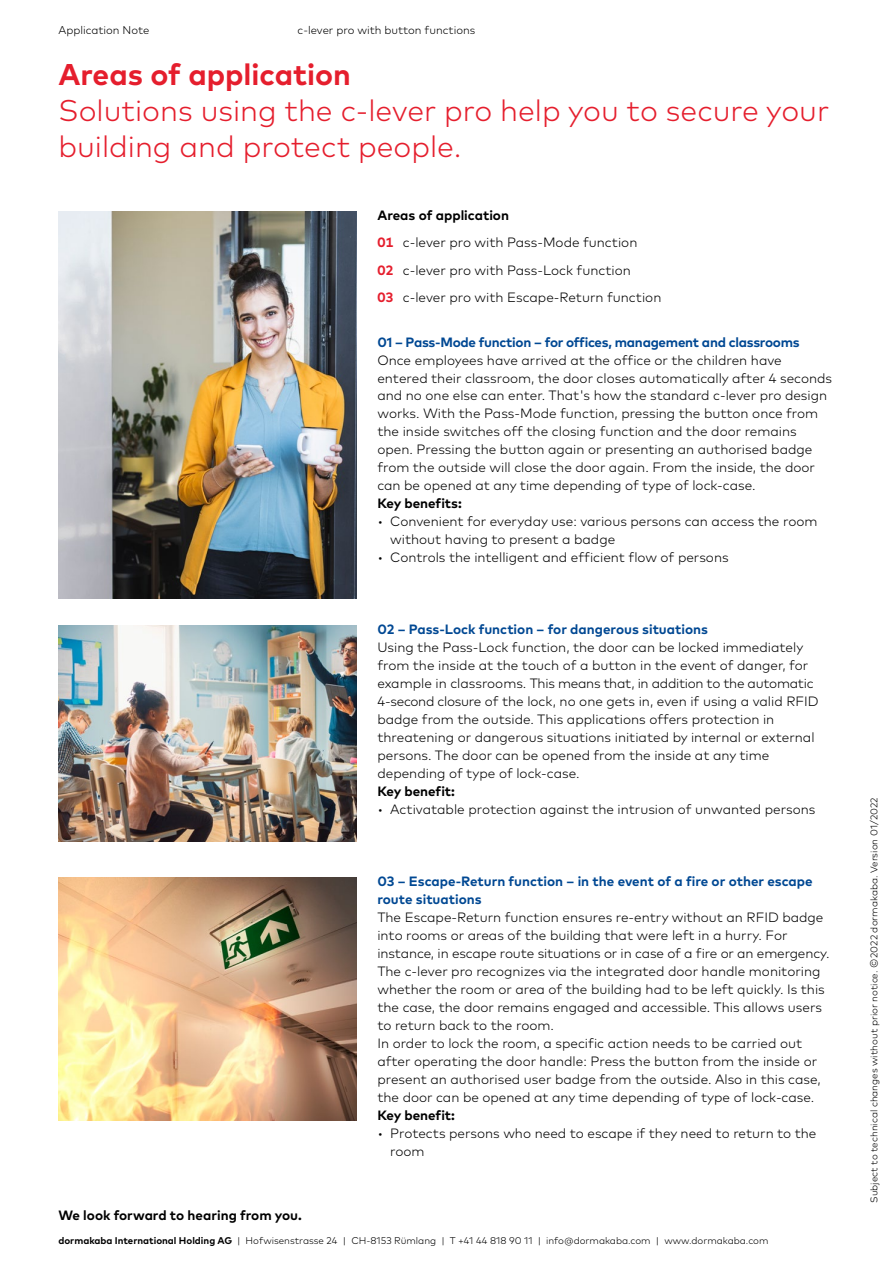
<style>
.page{position:relative;width:893px;height:1263px;background:#fff}
.page>*{position:absolute;margin:0;border:0;box-sizing:border-box;transform-origin:0 0}
.t1{font:300 30px/36px "Mark Pro";color:#e51e2d}
.t2{font:700 30px "Mark Pro";color:#e51e2d}
.t3{font:300 13.5px/18px "Mark Pro";color:#000}
.t4{font:700 13.5px/18px "Mark Pro";letter-spacing:-.005em;color:#004893}
.t5{font:700 13.5px "Mark Pro";color:#000}
.t6{font:300 11.25px "Mark Pro";color:#000}
.t7{font:300 9.75px "Mark Pro";color:#000}
.s1{font-weight:700}
.s2{font-weight:700;color:#e51e2d}
</style>
<div class="page">
<img style="left:58px;top:877px;width:298px;height:243px">
<img style="left:58px;top:211px;width:298px;height:387px">
<img style="left:58px;top:625px;width:298px;height:216px">
<p class="t6" style="left:58px;top:21px;width:92px">Application Note</p>
<p class="t6" style="left:298px;top:21px;width:179px">c-lever pro with button functions</p>
<h1 class="t2" style="left:58px;top:52px;width:294px">Areas of application</h1>
<h1 class="t1" style="left:58px;top:91px;width:772px">Solutions using the c-lever pro help you to secure your building and protect people.</h1>
<p class="t3" style="left:377px;top:201px;width:286px;line-height:27px"><span class="s1">Areas of application<br></span><span class="s2">01</span> c-lever pro with Pass-Mode function<br><span class="s2">02</span> c-lever pro with Pass-Lock function<br><span class="s2">03</span> c-lever pro with Escape-Return function</p>
<p class="t4" style="left:377px;top:332px;width:424px">01 – Pass-Mode function – for offices, management and classrooms</p>
<p class="t3" style="left:377px;top:350px;width:456px">Once employees have arrived at the office or the children have entered their classroom, the door closes automatically after 4 seconds and no one else can enter. That's how the standard c-lever pro design works. With the Pass-Mode function, pressing the button once from the inside switches off the closing function and the door remains open. Pressing the button again or presenting an authorised badge from the outside will close the door again. From the inside, the door can be opened at any time depending of type of lock-case.</p>
<p class="t5" style="left:377px;top:493px;width:86px">Key benefits:</p>
<p class="t3" style="left:390px;top:512px;width:429px;text-indent:-13px">• Convenient for everyday use: various persons can access the room without having to present a badge</p>
<p class="t3" style="left:377px;top:548px;width:353px">• Controls the intelligent and efficient flow of persons</p>
<p class="t4" style="left:377px;top:619px;width:332px">02 – Pass-Lock function – for dangerous situations</p>
<p class="t3" style="left:377px;top:638px;width:443px">Using the Pass-Lock function, the door can be locked immediately from the inside at the touch of a button in the event of danger, for example in classrooms. This means that, in addition to the automatic 4-second closure of the lock, no one gets in, even if using a valid RFID badge from the outside. This applications offers protection in threatening or dangerous situations initiated by internal or external persons. The door can be opened from the inside at any time depending of type of lock-case.</p>
<p class="t5" style="left:377px;top:781px;width:79px">Key benefit:</p>
<p class="t3" style="left:377px;top:800px;width:440px">• Activatable protection against the intrusion of unwanted persons</p>
<p class="t4" style="left:377px;top:871px;width:437px">03 – Escape-Return function – in the event of a fire or other escape route situations</p>
<p class="t3" style="left:377px;top:908px;width:454px">The Escape-Return function ensures re-entry without an RFID badge into rooms or areas of the building that were left in a hurry. For instance, in escape route situations or in case of a fire or an emergency.<br>The c-lever pro recognizes via the integrated door handle monitoring whether the room or area of the building had to be left quickly. Is this the case, the door remains engaged and accessible. This allows users to return back to the room.<br>In order to lock the room, a specific action needs to be carried out after operating the door handle: Press the button from the inside or present an authorised user badge from the outside. Also in this case, the door can be opened at any time depending of type of lock-case.</p>
<p class="t5" style="left:377px;top:1105px;width:79px">Key benefit:</p>
<p class="t3" style="left:390px;top:1123px;width:428px;text-indent:-13px">• Protects persons who need to escape if they need to return to the room</p>
<p class="t5" style="left:58px;top:1204px;width:245px">We look forward to hearing from you.</p>
<p class="t7" style="left:58px;top:1233px;width:712px"><span class="s1">dormakaba International Holding AG</span> | Hofwisenstrasse 24 | CH-8153 Rümlang | T +41 44 818 90 11 | info@dormakaba.com | www.dormakaba.com</p>
<p class="t7" style="left:867px;top:1203px;width:407px;rotate:-90deg">Subject to technical changes without prior notice. © 2022 dormakaba. Version 01/2022</p>
</div>
